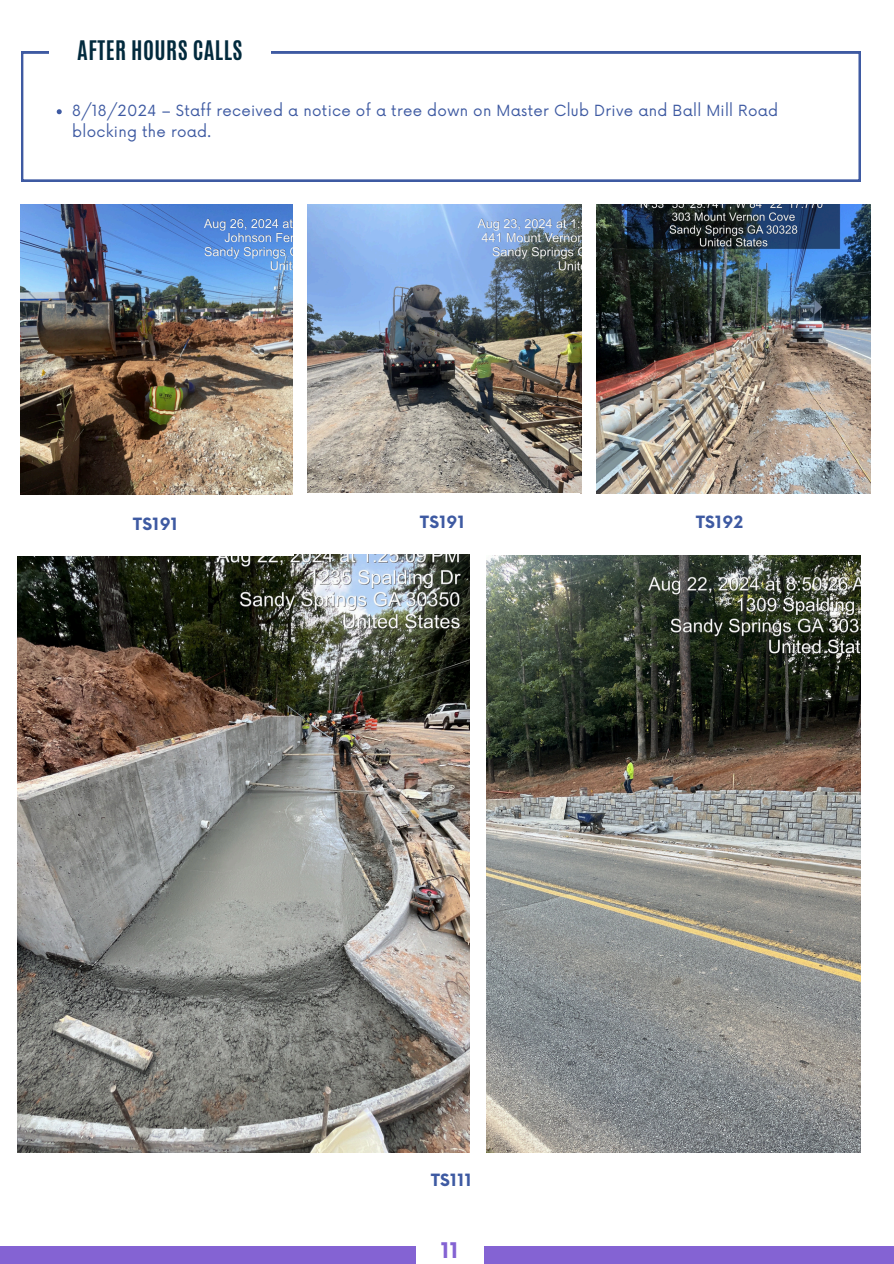
<style>
.page{position:relative;width:894px;height:1264px;background:#fff}
.page>*{position:absolute;margin:0;border:0;box-sizing:border-box;transform-origin:0 0}
.t1{font:700 22.5px "Antonio";letter-spacing:.02em;color:#022a3d}
.t2{font:700 21px "Now";color:#8463d3}
.t3{font:700 16.5px "Now";letter-spacing:.02em;color:#3e5aa2}
.t4{font:15px/21px "Now";letter-spacing:.02em;color:#3e5aa2}
</style>
<div class="page">
<div style="left:0;top:1246px;width:893px;height:17px;background:#8463d3"></div>
<div style="left:416px;top:1231px;width:67px;height:32px;background:#fff"></div>
<img style="left:17px;top:554px;width:452px;height:599px">
<img style="left:21px;top:205px;width:272px;height:290px">
<img style="left:596px;top:205px;width:274px;height:289px">
<img style="left:486px;top:556px;width:374px;height:597px">
<div style="left:17px;top:496px;width:277px;height:60px;background:#fff"></div>
<img style="left:307px;top:205px;width:274px;height:289px">
<svg style="left:21px;top:52px;width:839px;height:130px"></svg>
<svg style="left:50px;top:52px;width:220px;height:28px"></svg>
<svg style="left:57px;top:109px;width:5px;height:5px"></svg>
<p class="t1" style="left:77px;top:34px;width:167px">AFTER HOURS CALLS</p>
<p class="t4" style="left:72px;top:101px;width:707px">8/18/2024 – Staff received a notice of a tree down on Master Club Drive and Ball Mill Road blocking the road.</p>
<h2 class="t3" style="left:420px;top:512px;width:46px">TS191</h2>
<h2 class="t3" style="left:133px;top:514px;width:46px">TS191</h2>
<h2 class="t3" style="left:448px;top:513px;width:16px">11</h2>
<h2 class="t3" style="left:696px;top:513px;width:49px">TS192</h2>
<p class="t3" style="left:431px;top:1171px;width:42px">TS111</p>
<h1 class="t2" style="left:441px;top:1239px;width:19px">11</h1>
</div>
